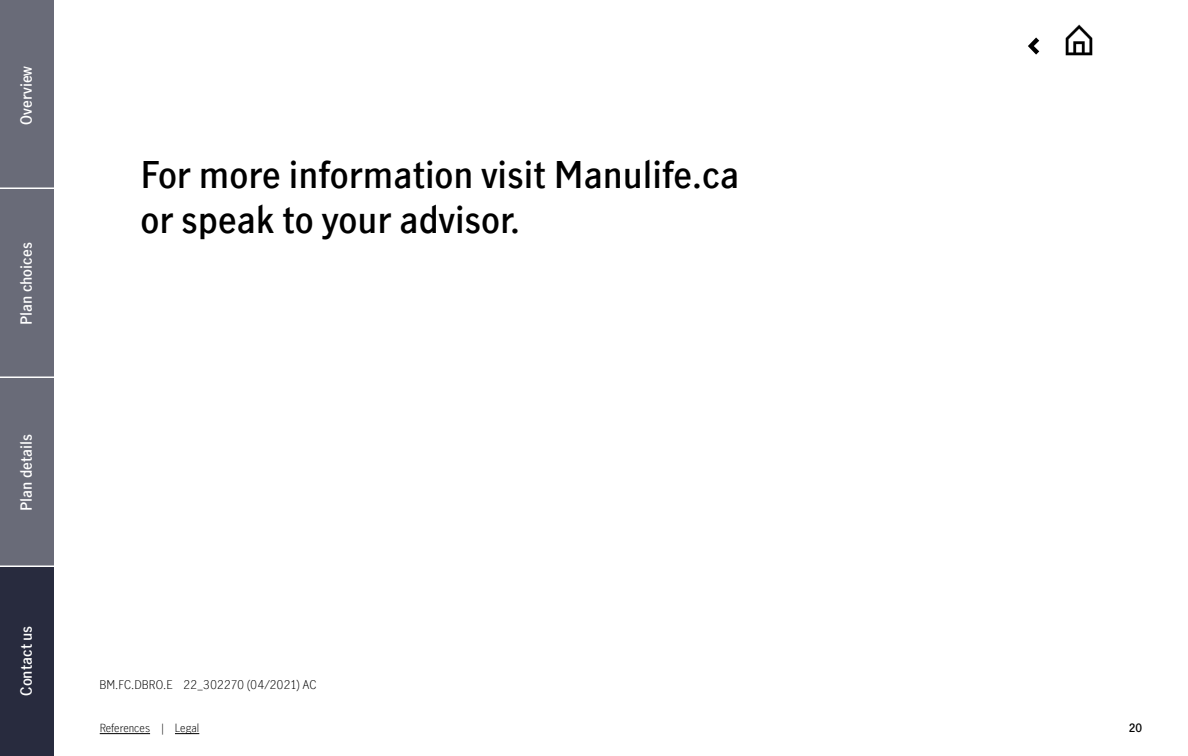
<style>
.page{position:relative;width:1188px;height:756px;background:#fff}
.page>*{position:absolute;margin:0;border:0;box-sizing:border-box;transform-origin:0 0}
.t1{font:600 36px/45px "Manulife JH Sans Optimized";color:#000}
.t2{font:600 15px "Manulife JH Sans Optimized";color:#fff}
.t3{font:300 12px "Manulife JH Sans Optimized";letter-spacing:-.005em;color:#000}
.t4{font:300 11.25px "Manulife JH Sans Optimized";color:#000}
.t5{font:600 11.25px "Manulife JH Sans Optimized";color:#000}
</style>
<div class="page">
<hr style="left:100px;top:733px;width:50px;height:1px;background:#000">
<svg style="left:175px;top:733px;width:24px;height:1px"></svg>
<svg style="left:1028px;top:37px;width:11px;height:18px"></svg>
<img style="left:1065px;top:24px;width:28px;height:32px">
<div style="left:0;top:0;width:54px;height:189px;background:#696b78"></div>
<div style="left:0;top:189px;width:54px;height:189px;background:#696b78"></div>
<div style="left:0;top:378px;width:54px;height:189px;background:#696b78"></div>
<hr style="left:0;top:188px;width:54px;height:1px;background:#fff">
<hr style="left:0;top:376px;width:54px;height:2px;background:#fff">
<hr style="left:0;top:566px;width:54px;height:1px;background:#fff">
<div style="left:0;top:568px;width:54px;height:188px;background:#282b3e"></div>
<p class="t2" style="left:16px;top:125px;width:60px;rotate:-90deg">Overview</p>
<p class="t2" style="left:16px;top:325px;width:84px;rotate:-90deg">Plan choices</p>
<p class="t2" style="left:16px;top:511px;width:79px;rotate:-90deg">Plan details</p>
<p class="t2" style="left:16px;top:696px;width:71px;rotate:-90deg">Contact us</p>
<p class="t1" style="left:140px;top:151px;width:601px">For more information visit Manulife.ca or speak to your advisor.</p>
<p class="t3" style="left:99px;top:676px;width:219px">BM.FC.DBRO.E 22_302270 (04/2021) AC</p>
<p class="t4" style="left:100px;top:720px;width:101px">References | Legal</p>
<p class="t5" style="left:1129px;top:720px;width:15px">20</p>
</div>
